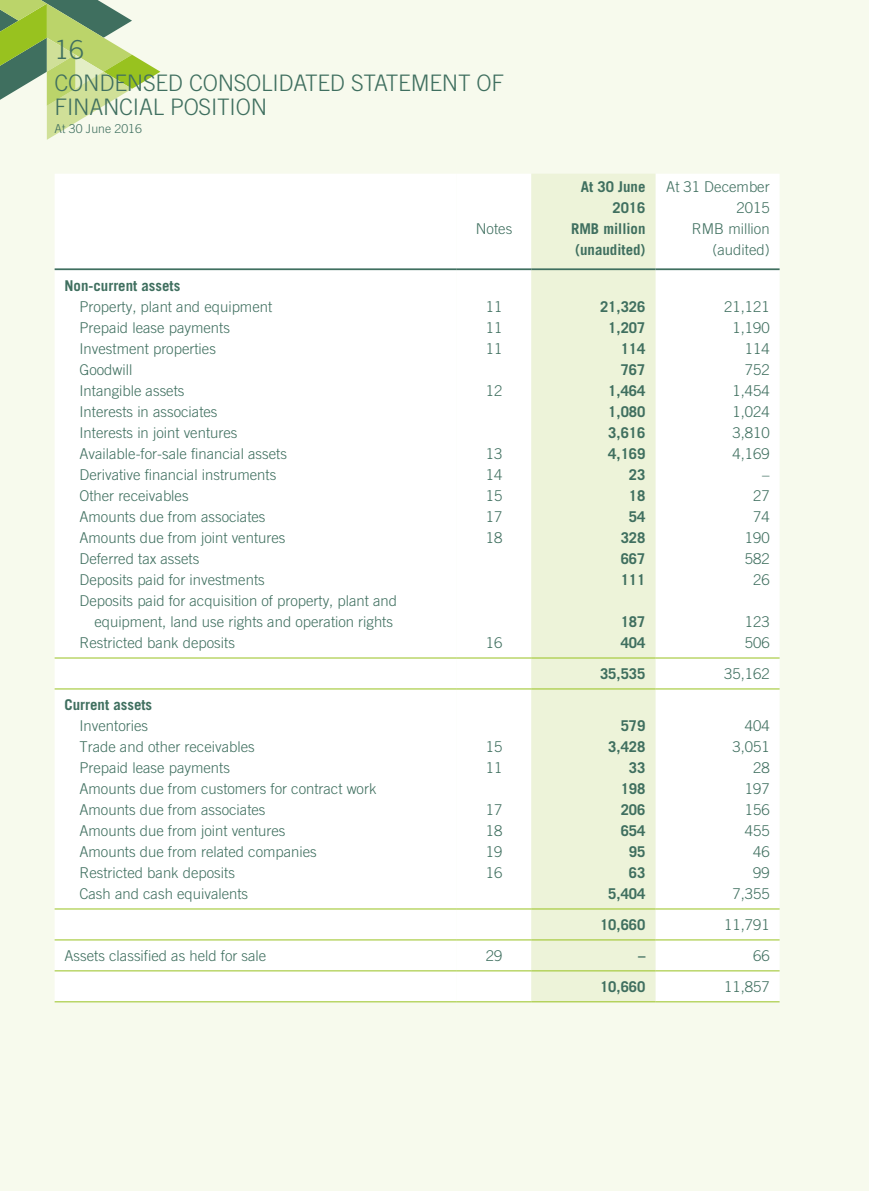
<style>
.page{position:relative;width:869px;height:1191px;background:#fff}
.page>*{position:absolute;margin:0;border:0;box-sizing:border-box;transform-origin:0 0}
.t1{font:300 26.25px "Trade Gothic LT Std";color:#3f6f5f}
.t2{font:300 22.75px/24.5px "Trade Gothic LT Std";letter-spacing:-.01em;color:#3f6f5f}
.t3{font:300 14.88px/21px "Trade Gothic LT Std";color:#3f6f5f;text-align:right}
.t4{font:700 14.88px/21px "Trade Gothic LT Std";color:#3f6f5f;text-align:right}
.t5{font:300 12.25px "Trade Gothic LT Std";color:#3f6f5f}
</style>
<div class="page">
<div style="left:0;top:0;width:868px;height:1191px;background:#f7faed"></div>
<svg style="left:0;top:0;width:160px;height:140px"></svg>
<div style="left:55px;top:174px;width:724px;height:827px;background:#fff"></div>
<div style="left:456px;top:174px;width:75px;height:827px;background:#fff"></div>
<div style="left:531px;top:174px;width:124px;height:827px;background:#edf3d9"></div>
<hr style="left:55px;top:268px;width:401px;height:2px;background:#3f6f5f">
<hr style="left:456px;top:268px;width:75px;height:2px;background:#3f6f5f">
<hr style="left:531px;top:268px;width:124px;height:2px;background:#3f6f5f">
<hr style="left:655px;top:268px;width:124px;height:2px;background:#3f6f5f">
<hr style="left:55px;top:657px;width:401px;height:1px;background:#98c21f">
<hr style="left:456px;top:657px;width:75px;height:1px;background:#98c21f">
<hr style="left:531px;top:657px;width:124px;height:1px;background:#98c21f">
<hr style="left:655px;top:657px;width:124px;height:1px;background:#98c21f">
<hr style="left:55px;top:688px;width:401px;height:1px;background:#98c21f">
<hr style="left:456px;top:688px;width:75px;height:1px;background:#98c21f">
<hr style="left:531px;top:688px;width:124px;height:1px;background:#98c21f">
<hr style="left:655px;top:688px;width:124px;height:1px;background:#98c21f">
<hr style="left:55px;top:908px;width:401px;height:1px;background:#98c21f">
<hr style="left:456px;top:908px;width:75px;height:1px;background:#98c21f">
<hr style="left:531px;top:908px;width:124px;height:1px;background:#98c21f">
<hr style="left:655px;top:908px;width:124px;height:1px;background:#98c21f">
<hr style="left:55px;top:939px;width:401px;height:1px;background:#98c21f">
<hr style="left:456px;top:939px;width:75px;height:1px;background:#98c21f">
<hr style="left:531px;top:939px;width:124px;height:1px;background:#98c21f">
<hr style="left:655px;top:939px;width:124px;height:1px;background:#98c21f">
<hr style="left:55px;top:970px;width:401px;height:1px;background:#98c21f">
<hr style="left:456px;top:970px;width:75px;height:1px;background:#98c21f">
<hr style="left:531px;top:970px;width:124px;height:1px;background:#98c21f">
<hr style="left:655px;top:970px;width:124px;height:1px;background:#98c21f">
<hr style="left:55px;top:1001px;width:401px;height:1px;background:#98c21f">
<hr style="left:456px;top:1001px;width:75px;height:1px;background:#98c21f">
<hr style="left:531px;top:1001px;width:124px;height:1px;background:#98c21f">
<hr style="left:655px;top:1001px;width:124px;height:1px;background:#98c21f">
<h1 class="t1" style="left:55px;top:40px;width:31px">16</h1>
<h2 class="t2" style="left:55px;top:73px;width:451px">CONDENSED CONSOLIDATED STATEMENT OF<br>FINANCIAL POSITION</h2>
<p class="t5" style="left:55px;top:124px;width:89px">At 30 June 2016</p>
<p class="t4" style="left:580px;top:178px;width:66px">At 30 June<br>2016</p>
<p class="t3" style="left:666px;top:178px;width:105px">At 31 December<br>2015</p>
<p class="t3" style="left:475px;top:220px;width:38px">Notes</p>
<p class="t4" style="left:570px;top:220px;width:76px">RMB million</p>
<p class="t3" style="left:691px;top:220px;width:79px">RMB million</p>
<p class="t4" style="left:575px;top:241px;width:72px">(unaudited)</p>
<p class="t3" style="left:712px;top:241px;width:59px">(audited)</p>
<p class="t4" style="left:64px;top:277px;width:117px">Non-current assets</p>
<p class="t3" style="left:79px;top:298px;width:194px">Property, plant and equipment</p>
<p class="t3" style="left:485px;top:298px;width:18px">11</p>
<p class="t4" style="left:599px;top:298px;width:47px">21,326</p>
<p class="t3" style="left:723px;top:298px;width:47px">21,121</p>
<p class="t3" style="left:79px;top:319px;width:152px">Prepaid lease payments</p>
<p class="t3" style="left:485px;top:319px;width:18px">11</p>
<p class="t4" style="left:608px;top:319px;width:39px">1,207</p>
<p class="t3" style="left:732px;top:319px;width:39px">1,190</p>
<p class="t3" style="left:79px;top:340px;width:138px">Investment properties</p>
<p class="t3" style="left:485px;top:340px;width:18px">11</p>
<p class="t4" style="left:620px;top:340px;width:26px">114</p>
<p class="t3" style="left:744px;top:340px;width:26px">114</p>
<p class="t3" style="left:79px;top:361px;width:54px">Goodwill</p>
<p class="t4" style="left:620px;top:361px;width:26px">767</p>
<p class="t3" style="left:744px;top:361px;width:26px">752</p>
<p class="t3" style="left:79px;top:382px;width:106px">Intangible assets</p>
<p class="t3" style="left:485px;top:382px;width:18px">12</p>
<p class="t4" style="left:608px;top:382px;width:39px">1,464</p>
<p class="t3" style="left:732px;top:382px;width:39px">1,454</p>
<p class="t3" style="left:79px;top:403px;width:139px">Interests in associates</p>
<p class="t4" style="left:608px;top:403px;width:39px">1,080</p>
<p class="t3" style="left:732px;top:403px;width:39px">1,024</p>
<p class="t3" style="left:79px;top:424px;width:159px">Interests in joint ventures</p>
<p class="t4" style="left:608px;top:424px;width:39px">3,616</p>
<p class="t3" style="left:732px;top:424px;width:39px">3,810</p>
<p class="t3" style="left:79px;top:445px;width:209px">Available-for-sale financial assets</p>
<p class="t3" style="left:485px;top:445px;width:18px">13</p>
<p class="t4" style="left:608px;top:445px;width:39px">4,169</p>
<p class="t3" style="left:732px;top:445px;width:39px">4,169</p>
<p class="t3" style="left:79px;top:466px;width:198px">Derivative financial instruments</p>
<p class="t3" style="left:485px;top:466px;width:18px">14</p>
<p class="t4" style="left:628px;top:466px;width:18px">23</p>
<p class="t3" style="left:761px;top:466px;width:9px">–</p>
<p class="t3" style="left:79px;top:487px;width:111px">Other receivables</p>
<p class="t3" style="left:485px;top:487px;width:18px">15</p>
<p class="t4" style="left:628px;top:487px;width:18px">18</p>
<p class="t3" style="left:752px;top:487px;width:18px">27</p>
<p class="t3" style="left:79px;top:508px;width:187px">Amounts due from associates</p>
<p class="t3" style="left:485px;top:508px;width:18px">17</p>
<p class="t4" style="left:628px;top:508px;width:18px">54</p>
<p class="t3" style="left:752px;top:508px;width:18px">74</p>
<p class="t3" style="left:79px;top:529px;width:207px">Amounts due from joint ventures</p>
<p class="t3" style="left:485px;top:529px;width:18px">18</p>
<p class="t4" style="left:620px;top:529px;width:26px">328</p>
<p class="t3" style="left:744px;top:529px;width:26px">190</p>
<p class="t3" style="left:79px;top:550px;width:121px">Deferred tax assets</p>
<p class="t4" style="left:620px;top:550px;width:26px">667</p>
<p class="t3" style="left:744px;top:550px;width:26px">582</p>
<p class="t3" style="left:79px;top:571px;width:187px">Deposits paid for investments</p>
<p class="t4" style="left:620px;top:571px;width:26px">111</p>
<p class="t3" style="left:752px;top:571px;width:18px">26</p>
<p class="t3" style="left:79px;top:592px;width:319px">Deposits paid for acquisition of property, plant and equipment, land use rights and operation rights</p>
<p class="t4" style="left:620px;top:613px;width:26px">187</p>
<p class="t3" style="left:744px;top:613px;width:26px">123</p>
<p class="t3" style="left:79px;top:634px;width:157px">Restricted bank deposits</p>
<p class="t3" style="left:485px;top:634px;width:18px">16</p>
<p class="t4" style="left:620px;top:634px;width:26px">404</p>
<p class="t3" style="left:744px;top:634px;width:26px">506</p>
<p class="t4" style="left:599px;top:665px;width:47px">35,535</p>
<p class="t3" style="left:723px;top:665px;width:47px">35,162</p>
<p class="t4" style="left:64px;top:696px;width:89px">Current assets</p>
<p class="t3" style="left:79px;top:717px;width:70px">Inventories</p>
<p class="t4" style="left:620px;top:717px;width:26px">579</p>
<p class="t3" style="left:744px;top:717px;width:26px">404</p>
<p class="t3" style="left:79px;top:738px;width:177px">Trade and other receivables</p>
<p class="t3" style="left:485px;top:738px;width:18px">15</p>
<p class="t4" style="left:608px;top:738px;width:39px">3,428</p>
<p class="t3" style="left:732px;top:738px;width:39px">3,051</p>
<p class="t3" style="left:79px;top:759px;width:152px">Prepaid lease payments</p>
<p class="t3" style="left:485px;top:759px;width:18px">11</p>
<p class="t4" style="left:628px;top:759px;width:18px">33</p>
<p class="t3" style="left:752px;top:759px;width:18px">28</p>
<p class="t3" style="left:79px;top:780px;width:298px">Amounts due from customers for contract work</p>
<p class="t4" style="left:620px;top:780px;width:26px">198</p>
<p class="t3" style="left:744px;top:780px;width:26px">197</p>
<p class="t3" style="left:79px;top:801px;width:187px">Amounts due from associates</p>
<p class="t3" style="left:485px;top:801px;width:18px">17</p>
<p class="t4" style="left:620px;top:801px;width:26px">206</p>
<p class="t3" style="left:744px;top:801px;width:26px">156</p>
<p class="t3" style="left:79px;top:822px;width:207px">Amounts due from joint ventures</p>
<p class="t3" style="left:485px;top:822px;width:18px">18</p>
<p class="t4" style="left:620px;top:822px;width:26px">654</p>
<p class="t3" style="left:744px;top:822px;width:26px">455</p>
<p class="t3" style="left:79px;top:843px;width:239px">Amounts due from related companies</p>
<p class="t3" style="left:485px;top:843px;width:18px">19</p>
<p class="t4" style="left:628px;top:843px;width:18px">95</p>
<p class="t3" style="left:752px;top:843px;width:18px">46</p>
<p class="t3" style="left:79px;top:864px;width:157px">Restricted bank deposits</p>
<p class="t3" style="left:485px;top:864px;width:18px">16</p>
<p class="t4" style="left:628px;top:864px;width:18px">63</p>
<p class="t3" style="left:752px;top:864px;width:18px">99</p>
<p class="t3" style="left:79px;top:885px;width:170px">Cash and cash equivalents</p>
<p class="t4" style="left:608px;top:885px;width:39px">5,404</p>
<p class="t3" style="left:732px;top:885px;width:39px">7,355</p>
<p class="t4" style="left:599px;top:916px;width:47px">10,660</p>
<p class="t3" style="left:723px;top:916px;width:47px">11,791</p>
<p class="t3" style="left:64px;top:947px;width:203px">Assets classified as held for sale</p>
<p class="t3" style="left:485px;top:947px;width:18px">29</p>
<p class="t4" style="left:637px;top:947px;width:9px">–</p>
<p class="t3" style="left:752px;top:947px;width:18px">66</p>
<p class="t4" style="left:599px;top:978px;width:47px">10,660</p>
<p class="t3" style="left:723px;top:978px;width:47px">11,857</p>
</div>
